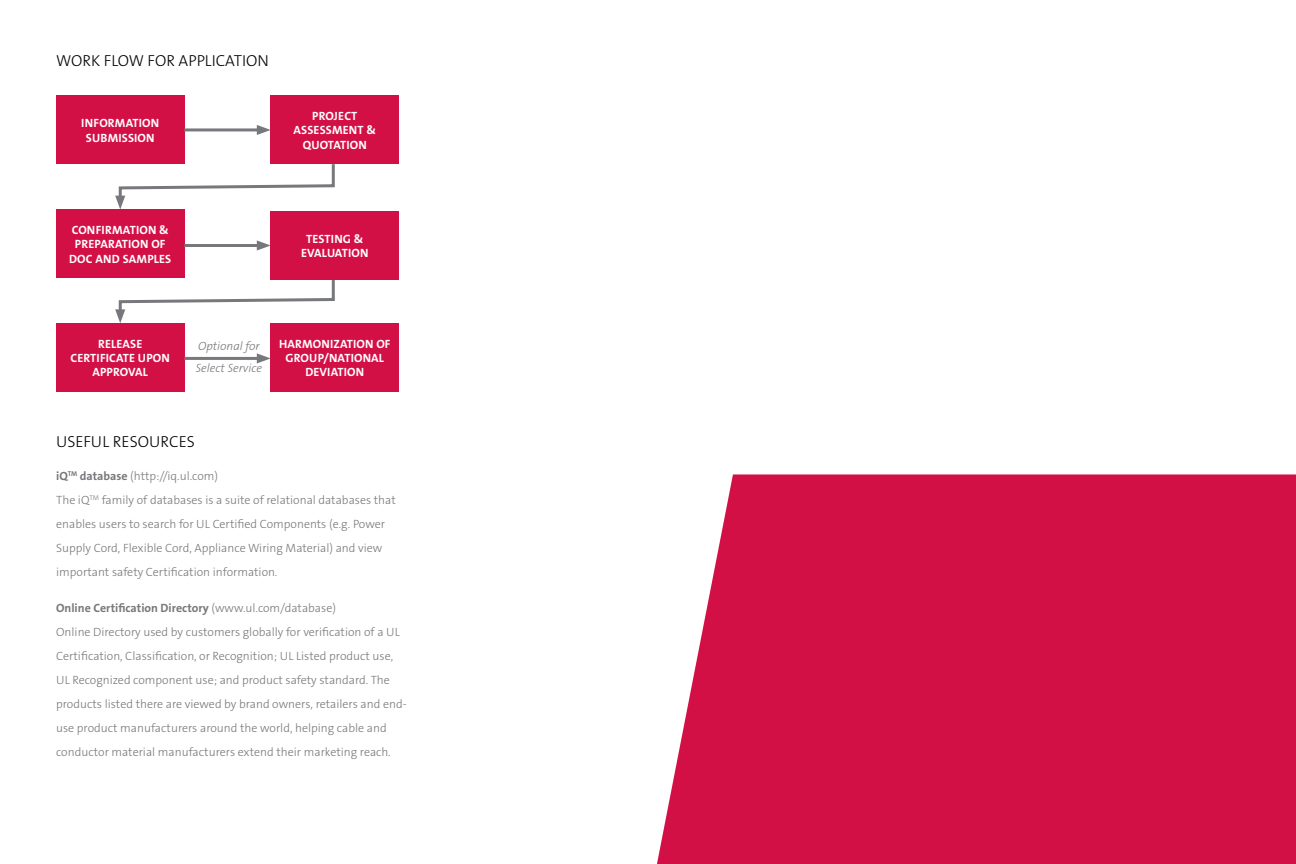
<style>
.page{position:relative;width:1296px;height:864px;background:#fff}
.page>*{position:absolute;margin:0;border:0;box-sizing:border-box;transform-origin:0 0}
.t1{font:300 16px "The Sans B W3";color:#000}
.t2{font:300 12px/24px "The Sans B W3";color:#77787b}
.t3{font:700 12px/14.4px "The Sans B W7";letter-spacing:.015em;color:#fff;text-align:center}
.t4{font:700 12px "The Sans B W7";color:#77787b}
.t5{font:italic 300 12px/22px "The Sans B W3";color:#77787b}
.s1{font-family:"The Sans B W7";font-weight:700}
.s2{font-family:"The Sans B W3";font-weight:300}
</style>
<div class="page">
<svg style="left:115px;top:161px;width:220px;height:49px"></svg>
<svg style="left:115px;top:275px;width:220px;height:48px"></svg>
<div style="left:657px;top:474px;width:639px;height:390px;background:#d31045"></div>
<div style="left:56px;top:96px;width:128px;height:68px;background:#d31045"></div>
<div style="left:271px;top:96px;width:128px;height:68px;background:#d31045"></div>
<div style="left:56px;top:210px;width:128px;height:68px;background:#d31045"></div>
<div style="left:271px;top:211px;width:128px;height:69px;background:#d31045"></div>
<div style="left:271px;top:323px;width:128px;height:69px;background:#d31045"></div>
<div style="left:56px;top:323px;width:128px;height:69px;background:#d31045"></div>
<hr style="left:184px;top:128px;width:78px;height:3px;background:#77787b">
<svg style="left:257px;top:125px;width:14px;height:10px"></svg>
<hr style="left:184px;top:244px;width:78px;height:3px;background:#77787b">
<svg style="left:257px;top:240px;width:14px;height:11px"></svg>
<hr style="left:184px;top:357px;width:78px;height:3px;background:#77787b">
<svg style="left:257px;top:353px;width:14px;height:10px"></svg>
<h1 class="t1" style="left:56px;top:50px;width:214px">WORK FLOW FOR APPLICATION</h1>
<p class="t3" style="left:81px;top:116px;width:19px">INFORMATION<br>SUBMISSION</p>
<p class="t3" style="left:312px;top:109px;width:34px">PROJECT</p>
<p class="t3" style="left:294px;top:123px;width:16px">ASSESSMENT</p>
<p class="t3" style="left:366px;top:123px;width:11px">&amp;</p>
<p class="t3" style="left:303px;top:138px;width:17px">QUOTATION</p>
<p class="t3" style="left:72px;top:223px;width:15px">CONFIRMATION</p>
<p class="t3" style="left:159px;top:223px;width:11px">&amp;</p>
<p class="t3" style="left:75px;top:237px;width:15px">PREPARATION</p>
<p class="t3" style="left:151px;top:237px;width:8px">OF</p>
<p class="t3" style="left:69px;top:251px;width:36px">DOC AND</p>
<p class="t3" style="left:123px;top:251px;width:15px">SAMPLES</p>
<p class="t3" style="left:306px;top:232px;width:14px">TESTING</p>
<p class="t3" style="left:354px;top:232px;width:11px">&amp;</p>
<p class="t3" style="left:301px;top:246px;width:14px">EVALUATION</p>
<p class="t3" style="left:98px;top:336px;width:14px">RELEASE</p>
<p class="t3" style="left:71px;top:351px;width:14px">CERTIFICATE</p>
<p class="t3" style="left:138px;top:351px;width:17px">UPON</p>
<p class="t3" style="left:92px;top:365px;width:16px">APPROVAL</p>
<p class="t5" style="left:196px;top:335px;width:68px">Optional for<br>Select Service</p>
<p class="t3" style="left:279px;top:336px;width:17px">HARMONI</p>
<p class="t3" style="left:334px;top:336px;width:15px">ZATION</p>
<p class="t3" style="left:376px;top:336px;width:8px">OF</p>
<p class="t3" style="left:285px;top:351px;width:17px">GROUP</p>
<p class="t3" style="left:323px;top:351px;width:22px">/NATIONAL</p>
<p class="t3" style="left:305px;top:365px;width:16px">DEVIATION</p>
<h1 class="t1" style="left:56px;top:431px;width:140px">USEFUL RESOURCES</h1>
<p class="t2" style="left:56px;top:464px;width:341px"><span class="s1">IQ</span><sup>TM</sup> <span class="s1">DATABASE</span> (http://iq.ul.com)<br>The iQ<sup>TM</sup> family of databases is a suite of relational databases that enables users to search for UL Certified Components (e.g. Power Supply Cord, Flexible Cord, Appliance Wiring Material) and view important safety Certification information.</p>
<p class="t4" style="left:56px;top:600px;width:281px">ONLINE CERTIFICATION DIRECTORY <span class="s2">(www.ul.com/database)</span></p>
<p class="t2" style="left:56px;top:620px;width:352px">Online Directory used by customers globally for verification of a UL Certification, Classification, or Recognition; UL Listed product use, UL Recognized component use; and product safety standard. The products listed there are viewed by brand owners, retailers and end&shy;use product manufacturers around the world, helping cable and conductor material manufacturers extend their marketing reach.</p>
</div>
